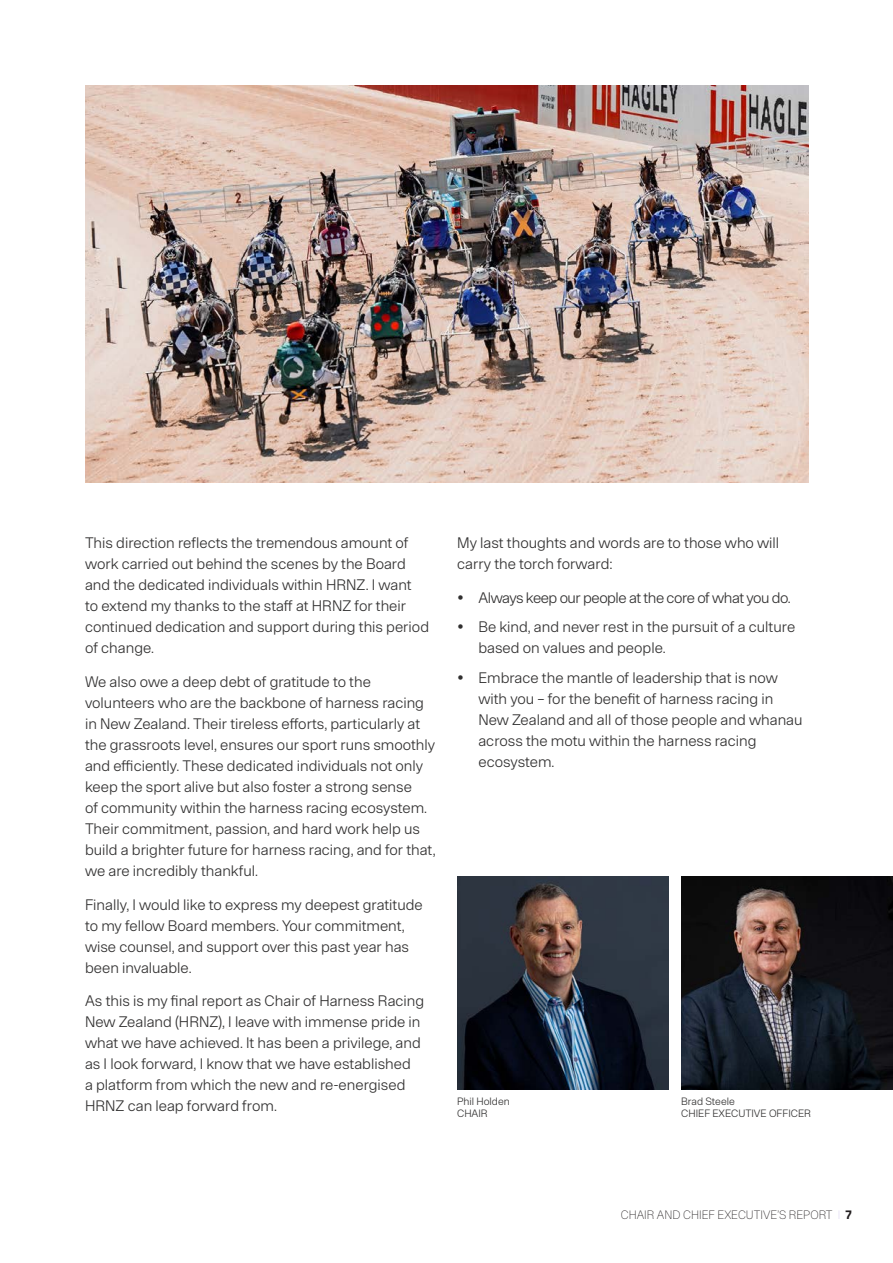
<style>
.page{position:relative;width:893px;height:1263px;background:#fff}
.page>*{position:absolute;margin:0;border:0;box-sizing:border-box;transform-origin:0 0}
.Body_Text_10_14{font:300 15px/21px "Onsite Standard";color:#302f2f}
.Body_Text_10_14-2{font:300 15px "Onsite Standard";letter-spacing:-.03em;color:#302f2f}
.t1{font:200 12px "Onsite Standard";color:#231f20}
.Body_Text_10_14-3{font:300 10.5px/12px "Onsite Standard";color:#302f2f}
.s1{color:#d4cef0}
.s2{font-weight:700}
</style>
<div class="page">
<img style="left:457px;top:876px;width:211px;height:213px">
<img style="left:681px;top:876px;width:212px;height:213px">
<img style="left:85px;top:85px;width:723px;height:398px">
<p class="Body_Text_10_14" style="left:85px;top:532px;width:346px">This direction reflects the tremendous amount of work carried out behind the scenes by the Board and the dedicated individuals within HRNZ. I want<br>to extend my thanks to the staff at HRNZ for their continued dedication and support during this period of change.</p>
<p class="Body_Text_10_14" style="left:85px;top:671px;width:352px">We also owe a deep debt of gratitude to the volunteers who are the backbone of harness racing in New Zealand. Their tireless efforts, particularly at the grassroots level, ensures our sport runs smoothly and efficiently. These dedicated individuals not only keep the sport alive but also foster a strong sense<br>of community within the harness racing ecosystem.<br>Their commitment, passion, and hard work help us build a brighter future for harness racing, and for that, we are incredibly thankful.</p>
<p class="Body_Text_10_14" style="left:85px;top:894px;width:339px">Finally, I would like to express my deepest gratitude to my fellow Board members. Your commitment, wise counsel, and support over this past year has been invaluable.</p>
<p class="Body_Text_10_14" style="left:85px;top:991px;width:341px">As this is my final report as Chair of Harness Racing New Zealand (HRNZ), I leave with immense pride in what we have achieved. It has been a privilege, and as I look forward, I know that we have established<br>a platform from which the new and re-energised HRNZ can leap forward from.</p>
<p class="Body_Text_10_14" style="left:457px;top:532px;width:324px">My last thoughts and words are to those who will carry the torch forward:</p>
<p class="Body_Text_10_14-2" style="left:478px;top:589px;width:314px">Always keep our people at the core of what you do.</p>
<p class="Body_Text_10_14" style="left:478px;top:617px;width:318px">Be kind, and never rest in the pursuit of a culture based on values and people.</p>
<p class="Body_Text_10_14" style="left:478px;top:667px;width:326px">Embrace the mantle of leadership that is now with you – for the benefit of harness racing in New Zealand and all of those people and whanau across the motu within the harness racing ecosystem.</p>
<p class="Body_Text_10_14-3" style="left:457px;top:1095px;width:54px">Phil Holden<br>CHAIR</p>
<p class="Body_Text_10_14-3" style="left:681px;top:1095px;width:131px">Brad Steele<br>CHIEF EXECUTIVE OFFICER</p>
<p class="t1" style="left:621px;top:1208px;width:233px">CHAIR AND CHIEF EXECUTIVE’S REPORT <span class="s1">I</span> <span class="s2">7</span></p>
</div>
